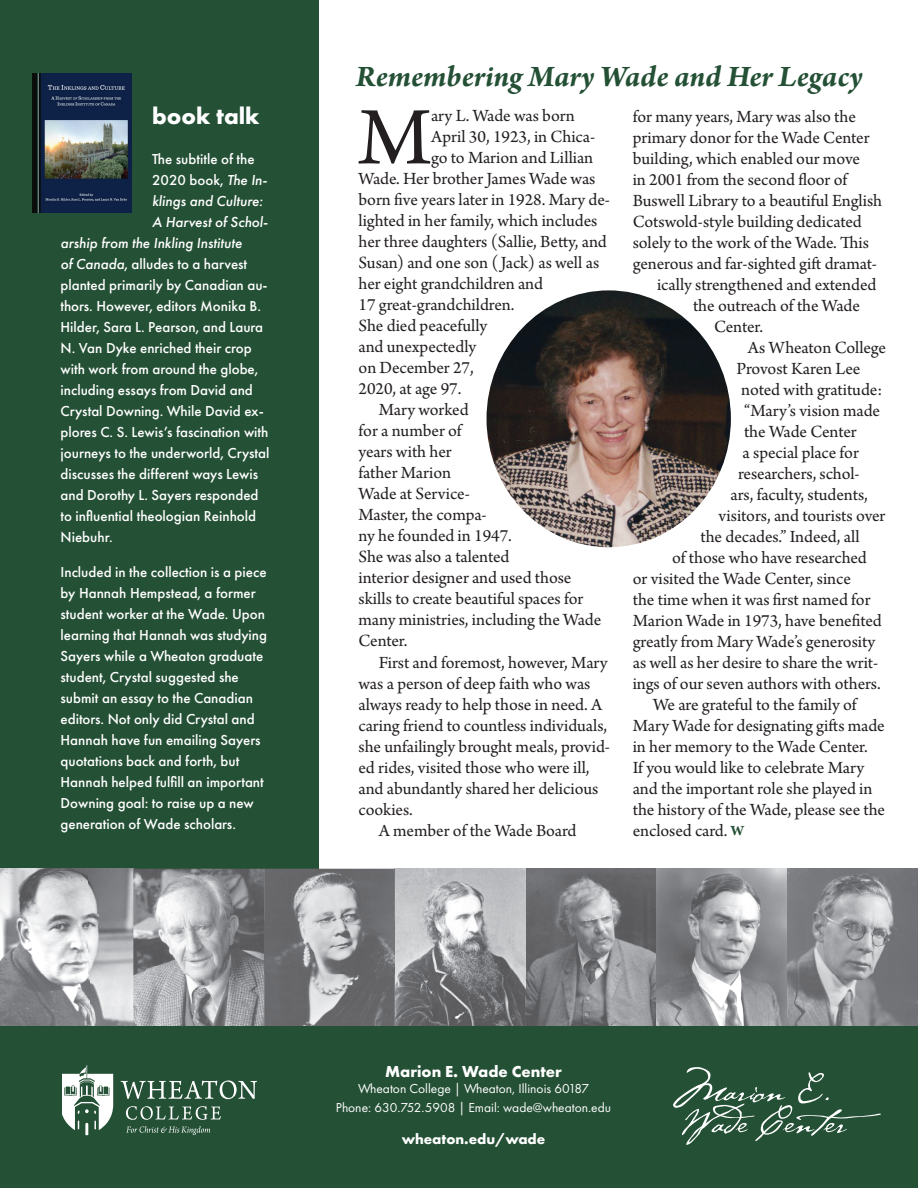
<style>
.page{position:relative;width:918px;height:1188px;background:#fff}
.page>*{position:absolute;margin:0;border:0;box-sizing:border-box;transform-origin:0 0}
.t1{font:85.95px "Arno Pro";color:#231f20}
.t2{font:italic 700 31.5px "Arno Pro";color:#245035}
.t3{font:700 24px "Futura PT";color:#fff}
.t4{font:18px "Arno Pro";letter-spacing:-.005em;color:#231f20}
.t5{font:700 16.5px "Futura PT";color:#fff}
.t6{font:500 15px/21px "Futura PT";color:#fff}
.t7{font:italic 500 15px "Futura PT";color:#fff}
.t8{font:700 15px "Futura PT";color:#fff}
.t9{font:13.5px/19.6px "Futura PT";color:#fff;text-align:center}
.s1{font-style:italic}
.s2{font-weight:700;font-size:15px;color:#245035}
</style>
<div class="page">
<div style="left:0;top:0;width:318px;height:869px;background:#245035"></div>
<img style="left:0;top:869px;width:918px;height:158px">
<img style="left:526px;top:869px;width:1px;height:158px">
<div style="left:0;top:1027px;width:918px;height:161px;background:#245035"></div>
<svg style="left:121px;top:1080px;width:136px;height:19px"></svg>
<svg style="left:126px;top:1106px;width:95px;height:14px"></svg>
<svg style="left:126px;top:1126px;width:84px;height:9px"></svg>
<svg style="left:62px;top:1065px;width:51px;height:70px"></svg>
<svg style="left:673px;top:1067px;width:208px;height:78px"></svg>
<img style="left:32px;top:74px;width:100px;height:139px">
<img style="left:487px;top:290px;width:244px;height:257px">
<h3 class="t3" style="left:152px;top:101px;width:109px">book talk</h3>
<p class="t6" style="left:152px;top:149px;width:104px">The subtitle of the</p>
<p class="t6" style="left:152px;top:170px;width:117px">2020 book, <span class="s1">The In-</span></p>
<p class="t7" style="left:152px;top:192px;width:112px">klings and Culture:</p>
<p class="t7" style="left:152px;top:213px;width:117px">A Harvest of Schol-</p>
<p class="t7" style="left:60px;top:234px;width:183px">arship from the Inkling Institute</p>
<p class="t6" style="left:60px;top:254px;width:188px"><span class="s1">of Canada</span>, alludes to a harvest</p>
<p class="t6" style="left:60px;top:275px;width:209px">planted primarily by Canadian au-</p>
<p class="t6" style="left:60px;top:296px;width:202px">thors. However, editors Monika B.</p>
<p class="t6" style="left:60px;top:317px;width:204px">Hilder, Sara L. Pearson, and Laura</p>
<p class="t6" style="left:60px;top:338px;width:193px">N. Van Dyke enriched their crop</p>
<p class="t6" style="left:60px;top:359px;width:199px">with work from around the globe,</p>
<p class="t6" style="left:60px;top:380px;width:194px">including essays from David and</p>
<p class="t6" style="left:60px;top:401px;width:205px">Crystal Downing. While David ex-</p>
<p class="t6" style="left:60px;top:422px;width:210px">plores C. S. Lewis’s fascination with</p>
<p class="t6" style="left:60px;top:443px;width:211px">journeys to the underworld, Crystal</p>
<p class="t6" style="left:60px;top:464px;width:199px">discusses the different ways Lewis</p>
<p class="t6" style="left:60px;top:485px;width:200px">and Dorothy L. Sayers responded</p>
<p class="t6" style="left:60px;top:506px;width:197px">to influential theologian Reinhold</p>
<p class="t6" style="left:60px;top:527px;width:54px">Niebuhr.</p>
<p class="t6" style="left:60px;top:561px;width:208px">Included in the collection is a piece by Hannah Hempstead, a former student worker at the Wade. Upon learning that Hannah was studying<br>Sayers while a Wheaton graduate student, Crystal suggested she submit an essay to the Canadian editors. Not only did Crystal and<br>Hannah have fun emailing Sayers quotations back and forth, but<br>Hannah helped fulfill an important<br>Downing goal: to raise up a new generation of Wade scholars.</p>
<h2 class="t2" style="left:356px;top:58px;width:508px">Remembering Mary Wade and Her Legacy</h2>
<h1 class="t1" style="left:358px;top:88px;width:75px">M</h1>
<p class="t4" style="left:431px;top:106px;width:145px">ary L. Wade was born</p>
<p class="t4" style="left:431px;top:127px;width:166px">April 30, 1923, in Chica-</p>
<p class="t4" style="left:431px;top:148px;width:164px">go to Marion and Lillian</p>
<p class="t4" style="left:359px;top:169px;width:238px">Wade. Her brother James Wade was</p>
<p class="t4" style="left:359px;top:190px;width:253px">born five years later in 1928. Mary de-</p>
<p class="t4" style="left:359px;top:211px;width:240px">lighted in her family, which includes</p>
<p class="t4" style="left:359px;top:232px;width:250px">her three daughters (Sallie, Betty, and</p>
<p class="t4" style="left:359px;top:253px;width:242px">Susan) and one son ( Jack) as well as</p>
<p class="t4" style="left:359px;top:274px;width:186px">her eight grandchildren and</p>
<p class="t4" style="left:359px;top:295px;width:157px">17 great-grandchildren.</p>
<p class="t4" style="left:359px;top:316px;width:130px">She died peacefully</p>
<p class="t4" style="left:359px;top:337px;width:119px">and unexpectedly</p>
<p class="t4" style="left:359px;top:358px;width:117px">on December 27,</p>
<p class="t4" style="left:359px;top:379px;width:104px">2020, at age 97.</p>
<p class="t4" style="left:379px;top:400px;width:91px">Mary worked</p>
<p class="t4" style="left:359px;top:421px;width:105px">for a number of</p>
<p class="t4" style="left:359px;top:442px;width:95px">years with her</p>
<p class="t4" style="left:359px;top:463px;width:94px">father Marion</p>
<p class="t4" style="left:359px;top:484px;width:113px">Wade at Service-</p>
<p class="t4" style="left:359px;top:505px;width:130px">Master, the compa-</p>
<p class="t4" style="left:359px;top:526px;width:155px">ny he founded in 1947.</p>
<p class="t4" style="left:359px;top:547px;width:152px">She was also a talented</p>
<p class="t4" style="left:359px;top:568px;width:214px">interior designer and used those</p>
<p class="t4" style="left:359px;top:589px;width:226px">skills to create beautiful spaces for</p>
<p class="t4" style="left:359px;top:610px;width:244px">many ministries, including the Wade</p>
<p class="t4" style="left:359px;top:631px;width:51px">Center.</p>
<p class="t4" style="left:379px;top:652px;width:230px">First and foremost, however, Mary</p>
<p class="t4" style="left:359px;top:673px;width:233px">was a person of deep faith who was</p>
<p class="t4" style="left:359px;top:694px;width:245px">always ready to help those in need. A</p>
<p class="t4" style="left:359px;top:715px;width:250px">caring friend to countless individuals,</p>
<p class="t4" style="left:359px;top:736px;width:253px">she unfailingly brought meals, provid-</p>
<p class="t4" style="left:359px;top:757px;width:233px">ed rides, visited those who were ill,</p>
<p class="t4" style="left:359px;top:778px;width:241px">and abundantly shared her delicious</p>
<p class="t4" style="left:359px;top:799px;width:56px">cookies.</p>
<p class="t4" style="left:379px;top:820px;width:199px">A member of the Wade Board</p>
<p class="t4" style="left:633px;top:106px;width:225px">for many years, Mary was also the</p>
<p class="t4" style="left:633px;top:127px;width:238px">primary donor for the Wade Center</p>
<p class="t4" style="left:633px;top:148px;width:229px">building, which enabled our move</p>
<p class="t4" style="left:633px;top:169px;width:216px">in 2001 from the second floor of</p>
<p class="t4" style="left:633px;top:190px;width:251px">Buswell Library to a beautiful English</p>
<p class="t4" style="left:633px;top:211px;width:230px">Cotswold-style building dedicated</p>
<p class="t4" style="left:633px;top:232px;width:238px">solely to the work of the Wade. This</p>
<p class="t4" style="left:633px;top:253px;width:246px">generous and far-sighted gift dramat-</p>
<p class="t4" style="left:657px;top:274px;width:221px">ically strengthened and extended</p>
<p class="t4" style="left:693px;top:295px;width:169px">the outreach of the Wade</p>
<p class="t4" style="left:714px;top:316px;width:51px">Center.</p>
<p class="t4" style="left:748px;top:337px;width:140px">As Wheaton College</p>
<p class="t4" style="left:737px;top:358px;width:125px">Provost Karen Lee</p>
<p class="t4" style="left:741px;top:379px;width:143px">noted with gratitude:</p>
<p class="t4" style="left:744px;top:400px;width:138px">“Mary’s vision made</p>
<p class="t4" style="left:744px;top:421px;width:114px">the Wade Center</p>
<p class="t4" style="left:743px;top:442px;width:118px">a special place for</p>
<p class="t4" style="left:738px;top:463px;width:123px">researchers, schol-</p>
<p class="t4" style="left:731px;top:484px;width:139px">ars, faculty, students,</p>
<p class="t4" style="left:719px;top:505px;width:168px">visitors, and tourists over</p>
<p class="t4" style="left:701px;top:526px;width:161px">the decades.” Indeed, all</p>
<p class="t4" style="left:672px;top:547px;width:196px">of those who have researched</p>
<p class="t4" style="left:633px;top:568px;width:220px">or visited the Wade Center, since</p>
<p class="t4" style="left:633px;top:589px;width:239px">the time when it was first named for</p>
<p class="t4" style="left:633px;top:610px;width:251px">Marion Wade in 1973, have benefited</p>
<p class="t4" style="left:633px;top:631px;width:244px">greatly from Mary Wade’s generosity</p>
<p class="t4" style="left:633px;top:652px;width:247px">as well as her desire to share the writ-</p>
<p class="t4" style="left:633px;top:673px;width:249px">ings of our seven authors with others.</p>
<p class="t4" style="left:653px;top:694px;width:205px">We are grateful to the family of</p>
<p class="t4" style="left:633px;top:715px;width:254px">Mary Wade for designating gifts made</p>
<p class="t4" style="left:633px;top:736px;width:237px">in her memory to the Wade Center.</p>
<p class="t4" style="left:633px;top:757px;width:233px">If you would like to celebrate Mary</p>
<p class="t4" style="left:633px;top:778px;width:241px">and the important role she played in</p>
<p class="t4" style="left:633px;top:799px;width:254px">the history of the Wade, please see the</p>
<p class="t4" style="left:633px;top:820px;width:113px">enclosed card. <span class="s2">W</span></p>
<p class="t5" style="left:385px;top:1060px;width:178px">Marion E. Wade Center</p>
<p class="t9" style="left:336px;top:1078px;width:277px">Wheaton College | Wheaton, Illinois 60187<br>Phone: 630.752.5908 | Email: wade@wheaton.edu</p>
<p class="t8" style="left:402px;top:1129px;width:145px">wheaton.edu/wade</p>
</div>
